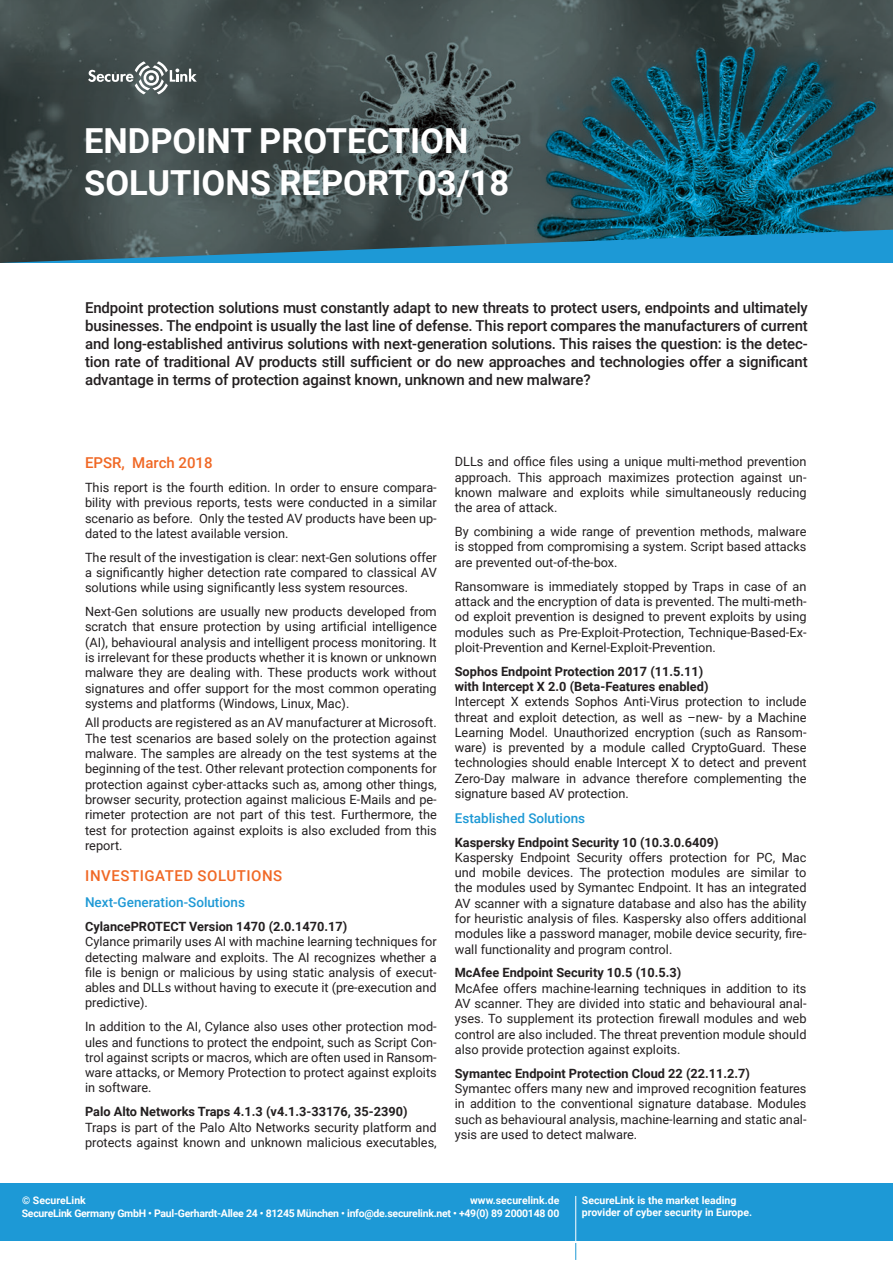
<style>
.page{position:relative;width:893px;height:1263px;background:#fff}
.page>*{position:absolute;margin:0;border:0;box-sizing:border-box;transform-origin:0 0}
.t1{font:700 48px "Roboto";color:#fff}
.t2{font:700 34.5px "Roboto";color:#fff}
.t3{font:700 18px "Roboto";color:#fff}
.t4{font:500 15px/18px "Roboto";letter-spacing:-.01em;color:#231f20;text-align:justify}
.t5{font:500 15px "Roboto";letter-spacing:.035em;color:#f06825}
.t6{font:500 15px "Roboto";color:#f06825}
.t7{font:500 13.5px "Roboto";color:#1e99d5}
.t8{font:12.75px/15.3px "Roboto";color:#231f20;text-align:justify}
.t9{font:700 12.75px/15.3px "Roboto";color:#231f20}
.t10{font:700 10.5px/13.5px "Roboto";letter-spacing:-.02em;color:#fff;text-align:right}
.t11{font:700 10.5px/12.6px "Roboto";color:#fff}
</style>
<div class="page">
<div style="left:0;top:1183px;width:893px;height:58px;background:#1d99d6"></div>
<svg style="left:575px;top:1243px;width:1px;height:17px"></svg>
<hr style="left:575px;top:1196px;width:1px;height:47px;background:#fff">
<img style="left:0;top:0;width:893px;height:230px">
<svg style="left:0;top:230px;width:893px;height:33px;background:#2b7494"></svg>
<svg style="left:88px;top:61px;width:109px;height:33px;background:#697272"></svg>
<h2 class="t2" style="left:84px;top:117px;width:386px">ENDPOINT PROTECTION</h2>
<h3 class="t3" style="left:88px;top:134px;width:83px">Datasheet</h3>
<h2 class="t2" style="left:84px;top:158px;width:427px">SOLUTIONS REPORT 03/18</h2>
<h1 class="t1" style="left:85px;top:142px;width:353px">Advanced Cyber</h1>
<p class="t4" style="left:85px;top:298px;width:724px">Endpoint protection solutions must constantly adapt to new threats to protect users, endpoints and ultimately businesses. The endpoint is usually the last line of defense. This report compares the manufacturers of current and long-established antivirus solutions with next-generation solutions. This raises the question: is the detec&shy;tion rate of traditional AV products still sufficient or do new approaches and technologies offer a significant advantage in terms of protection against known, unknown and new malware?</p>
<p class="t6" style="left:85px;top:452px;width:129px">EPSR, March 2018</p>
<p class="t8" style="left:85px;top:479px;width:353px">This report is the fourth edition. In order to ensure compara&shy;bility with previous reports, tests were conducted in a similar scenario as before. Only the tested AV products have been up&shy;dated to the latest available version.</p>
<p class="t8" style="left:85px;top:549px;width:353px">The result of the investigation is clear: next-Gen solutions offer a significantly higher detection rate compared to classical AV solutions while using significantly less system resources.</p>
<p class="t8" style="left:85px;top:603px;width:353px">Next-Gen solutions are usually new products developed from scratch that ensure protection by using artificial intelligence (AI), behavioural analysis and intelligent process monitoring. It is irrelevant for these products whether it is known or unknown malware they are dealing with. These products work without signatures and offer support for the most common operating systems and platforms (Windows, Linux, Mac).</p>
<p class="t8" style="left:85px;top:715px;width:353px">All products are registered as an AV manufacturer at Microsoft.<br>The test scenarios are based solely on the protection against malware. The samples are already on the test systems at the beginning of the test. Other relevant protection components for protection against cyber-attacks such as, among other things, browser security, protection against malicious E-Mails and pe&shy;rimeter protection are not part of this test. Furthermore, the test for protection against exploits is also excluded from this report.</p>
<p class="t5" style="left:85px;top:865px;width:198px">INVESTIGATED SOLUTIONS</p>
<p class="t7" style="left:85px;top:893px;width:162px">Next-Generation-Solutions</p>
<p class="t9" style="left:85px;top:918px;width:264px">CylancePROTECT Version 1470 (2.0.1470.17)</p>
<p class="t8" style="left:85px;top:933px;width:353px">Cylance primarily uses AI with machine learning techniques for detecting malware and exploits. The AI recognizes whether a file is benign or malicious by using static analysis of execut&shy;ables and DLLs without having to execute it (pre-execution and predictive).</p>
<p class="t8" style="left:85px;top:1018px;width:353px">In addition to the AI, Cylance also uses other protection mod&shy;ules and functions to protect the endpoint, such as Script Con&shy;trol against scripts or macros, which are often used in Ransom&shy;ware attacks, or Memory Protection to protect against exploits in software.</p>
<p class="t9" style="left:85px;top:1103px;width:324px">Palo Alto Networks Traps 4.1.3 (v4.1.3-33176, 35-2390)</p>
<p class="t8" style="left:85px;top:1119px;width:353px">Traps is part of the Palo Alto Networks security platform and protects against known and unknown malicious executables,</p>
<p class="t8" style="left:455px;top:454px;width:353px">DLLs and office files using a unique multi-method prevention approach. This approach maximizes protection against un&shy;known malware and exploits while simultaneously reducing the area of attack.</p>
<p class="t8" style="left:455px;top:523px;width:353px">By combining a wide range of prevention methods, malware is stopped from compromising a system. Script based attacks are prevented out-of-the-box.</p>
<p class="t8" style="left:455px;top:578px;width:353px">Ransomware is immediately stopped by Traps in case of an attack and the encryption of data is prevented. The multi-meth&shy;od exploit prevention is designed to prevent exploits by using modules such as Pre-Exploit-Protection, Technique-Based-Ex&shy;ploit-Prevention and Kernel-Exploit-Prevention.</p>
<p class="t9" style="left:455px;top:663px;width:255px">Sophos Endpoint Protection 2017 (11.5.11) with Intercept X 2.0 (Beta-Features enabled)</p>
<p class="t8" style="left:455px;top:693px;width:353px">Intercept X extends Sophos Anti-Virus protection to include threat and exploit detection, as well as –new- by a Machine Learning Model. Unauthorized encryption (such as Ransom&shy;ware) is prevented by a module called CryptoGuard. These technologies should enable Intercept X to detect and prevent Zero-Day malware in advance therefore complementing the signature based AV protection.</p>
<p class="t7" style="left:455px;top:808px;width:132px">Established Solutions</p>
<p class="t9" style="left:455px;top:834px;width:265px">Kaspersky Endpoint Security 10 (10.3.0.6409)</p>
<p class="t8" style="left:455px;top:849px;width:353px">Kaspersky Endpoint Security offers protection for PC, Mac und mobile devices. The protection modules are similar to the modules used by Symantec Endpoint. It has an integrated AV scanner with a signature database and also has the ability for heuristic analysis of files. Kaspersky also offers additional modules like a password manager, mobile device security, fire&shy;wall functionality and program control.</p>
<p class="t9" style="left:455px;top:965px;width:228px">McAfee Endpoint Security 10.5 (10.5.3)</p>
<p class="t8" style="left:455px;top:980px;width:353px">McAfee offers machine-learning techniques in addition to its AV scanner. They are divided into static and behavioural anal&shy;yses. To supplement its protection firewall modules and web control are also included. The threat prevention module should also provide protection against exploits.</p>
<p class="t9" style="left:455px;top:1065px;width:297px">Symantec Endpoint Protection Cloud 22 (22.11.2.7)</p>
<p class="t8" style="left:455px;top:1080px;width:353px">Symantec offers many new and improved recognition features in addition to the conventional signature database. Modules such as behavioural analysis, machine-learning and static anal&shy;ysis are used to detect malware.</p>
<p class="t10" style="left:22px;top:1193px;width:539px">www.securelink.de<br>SecureLink Germany GmbH • Paul-Gerhardt-Allee 24 • 81245 München • info@de.securelink.net • +49(0) 89 2000148 00</p>
<p class="t11" style="left:22px;top:1193px;width:65px">© SecureLink</p>
<p class="t11" style="left:582px;top:1193px;width:172px">SecureLink is the market leading provider of cyber security in Europe.</p>
</div>
